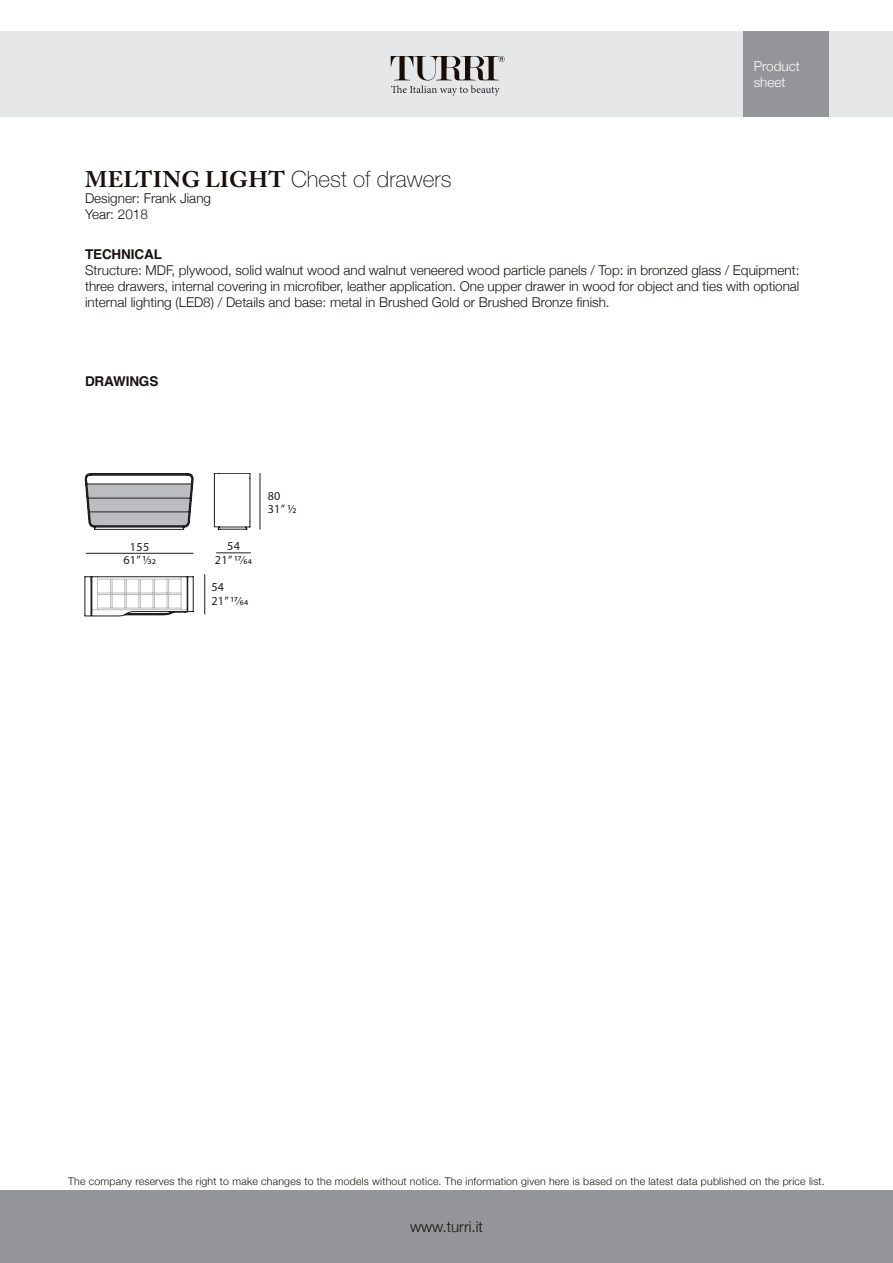
<style>
.page{position:relative;width:893px;height:1263px;background:#fff}
.page>*{position:absolute;margin:0;border:0;box-sizing:border-box;transform-origin:0 0}
.t1{font:100 22.5px "Helvetica Neue";color:#1a110d}
.t2{font:300 15px "Helvetica Neue";color:#1a110d}
.t3{font:300 13.5px/16.2px "Helvetica Neue";color:#1a110d;text-align:justify}
.t4{font:700 13.5px "Helvetica";letter-spacing:-.01em;color:#1a110d}
.t5{font:300 13.5px/16.2px "Helvetica Neue";color:#fff}
.t6{font:12.15px "Myriad Pro";letter-spacing:.025em;color:#231f20}
.t7{font:300 10.5px "Helvetica Neue";letter-spacing:.02em;color:#1a110d}
.s1{font-family:"Adobe Caslon Pro";font-weight:700}
</style>
<div class="page">
<div style="left:0;top:32px;width:893px;height:85px;background:#e6e7e9"></div>
<div style="left:0;top:1191px;width:893px;height:72px;background:#939598"></div>
<div style="left:743px;top:32px;width:85px;height:85px;background:#939598"></div>
<svg style="left:391px;top:56px;width:114px;height:40px"></svg>
<hr style="left:86px;top:553px;width:107px;height:1px;background:#231f20">
<hr style="left:216px;top:553px;width:35px;height:1px;background:#231f20">
<hr style="left:260px;top:473px;width:1px;height:57px;background:#231f20">
<hr style="left:204px;top:574px;width:1px;height:40px;background:#231f20">
<svg style="left:85px;top:473px;width:109px;height:57px"></svg>
<svg style="left:85px;top:576px;width:109px;height:40px"></svg>
<svg style="left:214px;top:473px;width:36px;height:57px"></svg>
<p class="t5" style="left:754px;top:58px;width:48px">Product sheet</p>
<p class="t1" style="left:85px;top:166px;width:368px"><span class="s1">MELTING LIGHT</span> Chest of drawers</p>
<p class="t3" style="left:85px;top:190px;width:128px">Designer: Frank Jiang</p>
<p class="t3" style="left:85px;top:206px;width:64px">Year: 2018</p>
<p class="t4" style="left:85px;top:243px;width:78px">TECHNICAL</p>
<p class="t3" style="left:85px;top:261px;width:716px">Structure: MDF, plywood, solid walnut wood and walnut veneered wood particle panels / Top: in bronzed glass / Equipment: three drawers, internal covering in microfiber, leather application. One upper drawer in wood for object and ties with optional internal lighting (LED8) / Details and base: metal in Brushed Gold or Brushed Bronze finish.</p>
<p class="t4" style="left:85px;top:370px;width:75px">DRAWINGS</p>
<p class="t6" style="left:130px;top:539px;width:21px">155</p>
<p class="t6" style="left:123px;top:553px;width:34px">61” 1/32</p>
<p class="t6" style="left:227px;top:538px;width:14px">54</p>
<p class="t6" style="left:215px;top:552px;width:39px">21” 17/64</p>
<p class="t6" style="left:211px;top:579px;width:14px">54</p>
<p class="t6" style="left:211px;top:593px;width:39px">21” 17/64</p>
<p class="t6" style="left:268px;top:488px;width:14px">80</p>
<p class="t6" style="left:268px;top:502px;width:30px">31” 1/2</p>
<p class="t7" style="left:68px;top:1175px;width:758px">The company reserves the right to make changes to the models without notice. The information given here is based on the latest data published on the price list.</p>
<p class="t2" style="left:410px;top:1217px;width:74px">www.turri.it</p>
</div>
